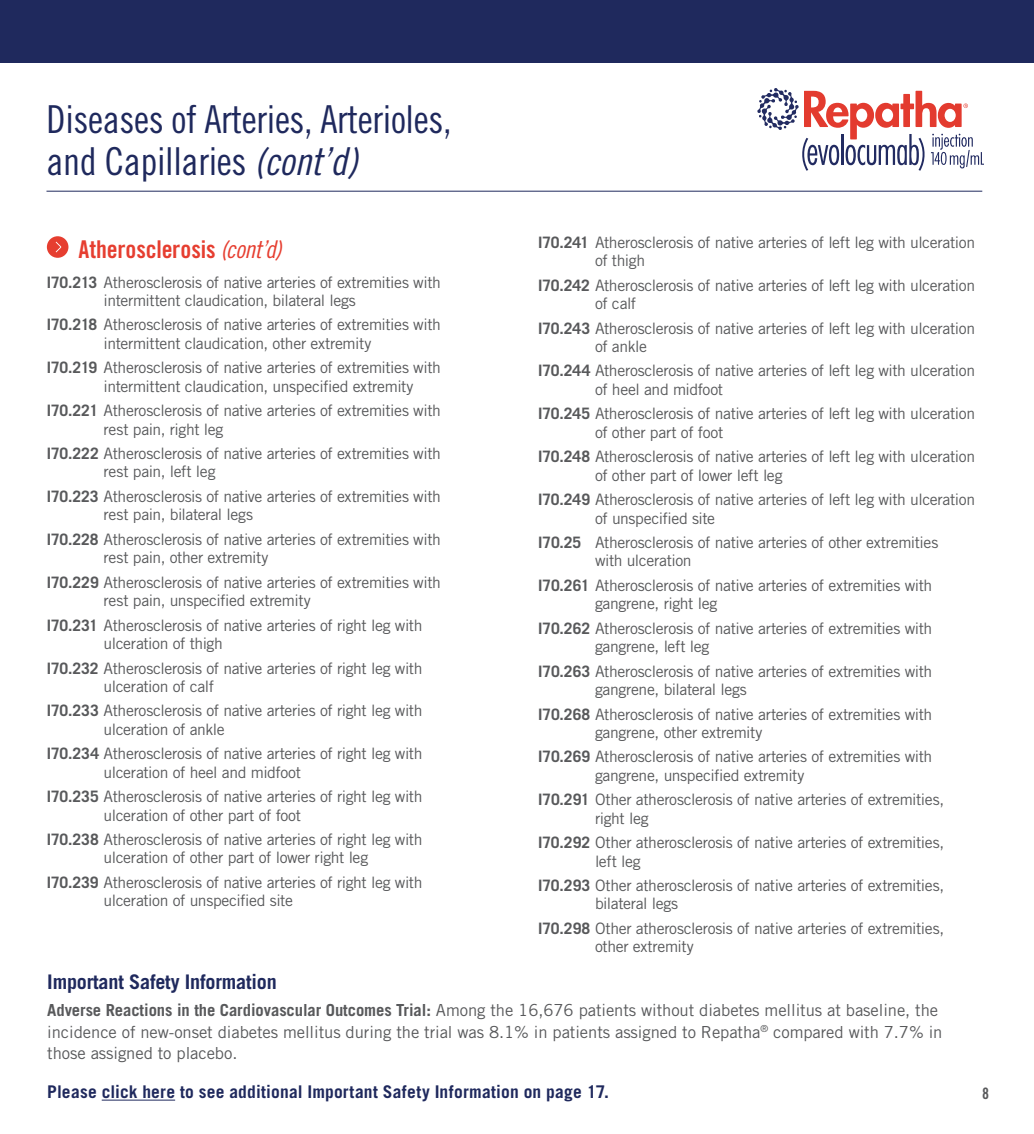
<style>
.page{position:relative;width:1034px;height:1134px;background:#fff}
.page>*{position:absolute;margin:0;border:0;box-sizing:border-box;transform-origin:0 0}
.t1{font:38.5px/42px "Trade Gothic LT Std Cn 18";letter-spacing:-.01em;color:#1f295d}
.t2{font:24.5px "Trade Gothic LT Std Bd Cn 20";letter-spacing:-.005em;color:#e63e30}
.t3{font:700 20.12px "Trade Gothic LT Std";letter-spacing:-.01em;color:#1f295d}
.t4{font:700 17.5px "Trade Gothic LT Std";letter-spacing:.01em;color:#1f295d}
.t5{font:16.62px/21.9px "Trade Gothic LT Std";letter-spacing:-.005em;color:#58595b}
.t6{font:15.75px/18.4px "Trade Gothic LT Std";letter-spacing:-.025em;color:#58595b}
.t7{font:15.75px "Trade Gothic LT Std Bd Cn 20";color:#58595b}
.s1{font-family:"Trade Gothic LT Std Cn 18 Obl"}
.s2{font-weight:700}
</style>
<div class="page">
<div style="left:0;top:0;width:1033px;height:63px;background:#1f295d"></div>
<svg style="left:757px;top:88px;width:225px;height:83px"></svg>
<div style="left:47px;top:236px;width:21px;height:22px;background:#e63e30;border-radius:50%"></div>
<svg style="left:56px;top:242px;width:5px;height:10px"></svg>
<hr style="left:46px;top:191px;width:936px;height:1px;background:#1f295d">
<h1 class="t1" style="left:46px;top:98px;width:406px">Diseases of Arteries, Arterioles, and Capillaries <span class="s1">(cont’d)</span></h1>
<h2 class="t2" style="left:79px;top:234px;width:204px">Atherosclerosis <span class="s1">(cont’d)</span></h2>
<p class="t6" style="left:104px;top:273px;width:338px;text-indent:-57px"><span class="s2">I70.213</span> Atherosclerosis of native arteries of extremities with intermittent claudication, bilateral legs</p>
<p class="t6" style="left:104px;top:315px;width:338px;text-indent:-57px"><span class="s2">I70.218</span> Atherosclerosis of native arteries of extremities with intermittent claudication, other extremity</p>
<p class="t6" style="left:104px;top:358px;width:338px;text-indent:-57px"><span class="s2">I70.219</span> Atherosclerosis of native arteries of extremities with intermittent claudication, unspecified extremity</p>
<p class="t6" style="left:104px;top:401px;width:338px;text-indent:-57px"><span class="s2">I70.221</span> Atherosclerosis of native arteries of extremities with rest pain, right leg</p>
<p class="t6" style="left:104px;top:444px;width:338px;text-indent:-57px"><span class="s2">I70.222</span> Atherosclerosis of native arteries of extremities with rest pain, left leg</p>
<p class="t6" style="left:104px;top:487px;width:338px;text-indent:-57px"><span class="s2">I70.223</span> Atherosclerosis of native arteries of extremities with rest pain, bilateral legs</p>
<p class="t6" style="left:104px;top:530px;width:338px;text-indent:-57px"><span class="s2">I70.228</span> Atherosclerosis of native arteries of extremities with rest pain, other extremity</p>
<p class="t6" style="left:104px;top:573px;width:338px;text-indent:-57px"><span class="s2">I70.229</span> Atherosclerosis of native arteries of extremities with rest pain, unspecified extremity</p>
<p class="t6" style="left:104px;top:616px;width:320px;text-indent:-57px"><span class="s2">I70.231</span> Atherosclerosis of native arteries of right leg with ulceration of thigh</p>
<p class="t6" style="left:104px;top:659px;width:320px;text-indent:-57px"><span class="s2">I70.232</span> Atherosclerosis of native arteries of right leg with ulceration of calf</p>
<p class="t6" style="left:104px;top:701px;width:320px;text-indent:-57px"><span class="s2">I70.233</span> Atherosclerosis of native arteries of right leg with ulceration of ankle</p>
<p class="t6" style="left:104px;top:744px;width:320px;text-indent:-57px"><span class="s2">I70.234</span> Atherosclerosis of native arteries of right leg with ulceration of heel and midfoot</p>
<p class="t6" style="left:104px;top:787px;width:320px;text-indent:-57px"><span class="s2">I70.235</span> Atherosclerosis of native arteries of right leg with ulceration of other part of foot</p>
<p class="t6" style="left:47px;top:830px;width:377px;text-align:center"><span class="s2">I70.238</span> Atherosclerosis of native arteries of right leg with ulceration of other part of lower right leg</p>
<p class="t6" style="left:104px;top:873px;width:320px;text-indent:-57px"><span class="s2">I70.239</span> Atherosclerosis of native arteries of right leg with ulceration of unspecified site</p>
<p class="t6" style="left:595px;top:233px;width:381px;text-indent:-57px"><span class="s2">I70.241</span> Atherosclerosis of native arteries of left leg with ulceration of thigh</p>
<p class="t6" style="left:595px;top:276px;width:381px;text-indent:-57px"><span class="s2">I70.242</span> Atherosclerosis of native arteries of left leg with ulceration of calf</p>
<p class="t6" style="left:595px;top:319px;width:381px;text-indent:-57px"><span class="s2">I70.243</span> Atherosclerosis of native arteries of left leg with ulceration of ankle</p>
<p class="t6" style="left:595px;top:361px;width:381px;text-indent:-57px"><span class="s2">I70.244</span> Atherosclerosis of native arteries of left leg with ulceration of heel and midfoot</p>
<p class="t6" style="left:595px;top:404px;width:381px;text-indent:-57px"><span class="s2">I70.245</span> Atherosclerosis of native arteries of left leg with ulceration of other part of foot</p>
<p class="t6" style="left:595px;top:447px;width:381px;text-indent:-57px"><span class="s2">I70.248</span> Atherosclerosis of native arteries of left leg with ulceration of other part of lower left leg</p>
<p class="t6" style="left:595px;top:490px;width:381px;text-indent:-57px"><span class="s2">I70.249</span> Atherosclerosis of native arteries of left leg with ulceration of unspecified site</p>
<p class="t6" style="left:595px;top:533px;width:345px;text-indent:-57px"><span class="s2">I70.25</span> Atherosclerosis of native arteries of other extremities with ulceration</p>
<p class="t6" style="left:595px;top:576px;width:338px;text-indent:-57px"><span class="s2">I70.261</span> Atherosclerosis of native arteries of extremities with gangrene, right leg</p>
<p class="t6" style="left:595px;top:619px;width:338px;text-indent:-57px"><span class="s2">I70.262</span> Atherosclerosis of native arteries of extremities with gangrene, left leg</p>
<p class="t6" style="left:595px;top:662px;width:338px;text-indent:-57px"><span class="s2">I70.263</span> Atherosclerosis of native arteries of extremities with gangrene, bilateral legs</p>
<p class="t6" style="left:595px;top:705px;width:338px;text-indent:-57px"><span class="s2">I70.268</span> Atherosclerosis of native arteries of extremities with gangrene, other extremity</p>
<p class="t6" style="left:595px;top:747px;width:338px;text-indent:-57px"><span class="s2">I70.269</span> Atherosclerosis of native arteries of extremities with gangrene, unspecified extremity</p>
<p class="t6" style="left:595px;top:790px;width:351px;text-indent:-57px"><span class="s2">I70.291</span> Other atherosclerosis of native arteries of extremities, right leg</p>
<p class="t6" style="left:595px;top:833px;width:351px;text-indent:-57px"><span class="s2">I70.292</span> Other atherosclerosis of native arteries of extremities, left leg</p>
<p class="t6" style="left:595px;top:876px;width:351px;text-indent:-57px"><span class="s2">I70.293</span> Other atherosclerosis of native arteries of extremities, bilateral legs</p>
<p class="t6" style="left:595px;top:919px;width:351px;text-indent:-57px"><span class="s2">I70.298</span> Other atherosclerosis of native arteries of extremities, other extremity</p>
<p class="t3" style="left:47px;top:969px;width:231px">Important Safety Information</p>
<p class="t5" style="left:47px;top:999px;width:896px"><span class="s2">Adverse Reactions in the Cardiovascular Outcomes Trial:</span> Among the 16,676 patients without diabetes mellitus at baseline, the incidence of new-onset diabetes mellitus during the trial was 8.1% in patients assigned to Repatha<sup>®</sup> compared with 7.7% in those assigned to placebo.</p>
<p class="t4" style="left:47px;top:1081px;width:563px">Please click here to see additional Important Safety Information on page 17.</p>
<p class="t7" style="left:982px;top:1084px;width:8px">8</p>
</div>
